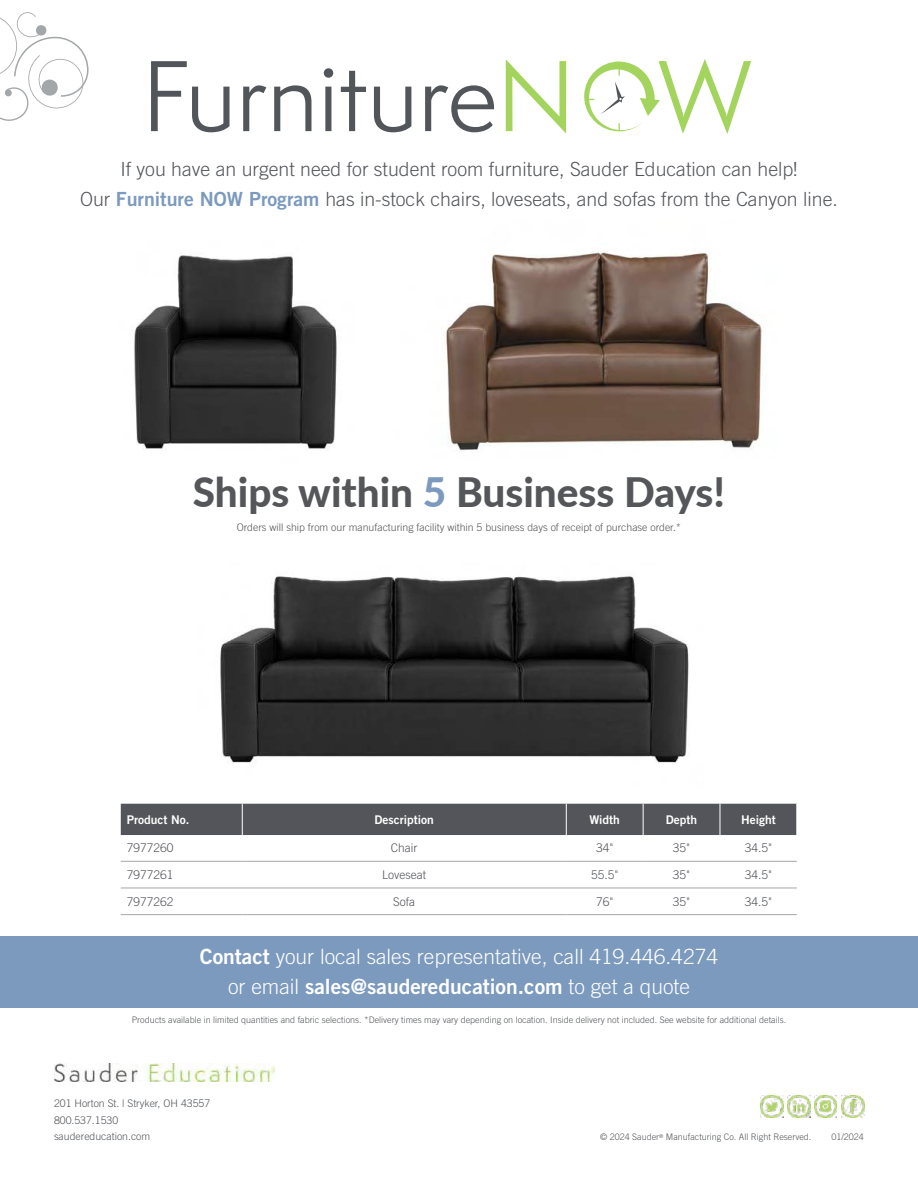
<style>
.page{position:relative;width:918px;height:1188px;background:#fff}
.page>*{position:absolute;margin:0;border:0;box-sizing:border-box;transform-origin:0 0}
.t1{font:800 40.5px "Lato";color:#545659}
.t2{font:300 21px "Trade Gothic LT Std";color:#fff}
.t3{font:21px "Trade Gothic LT Std Bd 2";color:#fff}
.t4{font:300 19.5px/30px "Trade Gothic LT Std";color:#54555a;text-align:center}
.t5{font:300 12px "Trade Gothic LT Std";color:#54555a}
.t6{font:12px "Trade Gothic LT Std Bd 2";color:#fff}
.t7{font:300 10.5px "Trade Gothic LT Std";color:#54555a}
.t8{font:300 10.5px/16.5px "Trade Gothic LT Std";color:#53555a}
.t9{font:300 9px "Trade Gothic LT Std";color:#54555a}
.s1{font-family:"Trade Gothic LT Std Bd 2";font-weight:400;color:#7b9abe}
.s2{color:#7b9abe}
.s3{font-family:"Trade Gothic LT Std Bd 2";font-weight:400}
.s4{font-family:"Trade Gothic LT Std";font-weight:300}
</style>
<div class="page">
<div style="left:0;top:937px;width:918px;height:71px;background:#7b9abe"></div>
<svg style="left:0;top:12px;width:89px;height:109px"></svg>
<img style="left:54px;top:1063px;width:221px;height:19px">
<img style="left:842px;top:1095px;width:22px;height:23px">
<img style="left:814px;top:1095px;width:23px;height:23px">
<img style="left:788px;top:1095px;width:22px;height:23px">
<img style="left:761px;top:1095px;width:22px;height:23px">
<svg style="left:151px;top:61px;width:79px;height:71px"></svg>
<svg style="left:243px;top:85px;width:23px;height:46px"></svg>
<svg style="left:274px;top:85px;width:37px;height:46px"></svg>
<svg style="left:324px;top:68px;width:9px;height:63px"></svg>
<svg style="left:341px;top:71px;width:25px;height:60px"></svg>
<svg style="left:374px;top:87px;width:37px;height:45px"></svg>
<svg style="left:425px;top:85px;width:69px;height:47px"></svg>
<svg style="left:506px;top:59px;width:60px;height:75px"></svg>
<svg style="left:584px;top:59px;width:167px;height:75px"></svg>
<div style="left:121px;top:804px;width:675px;height:31px;background:#54555a"></div>
<hr style="left:121px;top:861px;width:121px;height:1px;background:#a4a7a9">
<hr style="left:242px;top:861px;width:324px;height:1px;background:#a4a7a9">
<hr style="left:566px;top:861px;width:77px;height:1px;background:#a4a7a9">
<hr style="left:643px;top:861px;width:77px;height:1px;background:#a4a7a9">
<hr style="left:720px;top:861px;width:77px;height:1px;background:#a4a7a9">
<hr style="left:121px;top:888px;width:121px;height:1px;background:#a4a7a9">
<hr style="left:242px;top:888px;width:324px;height:1px;background:#a4a7a9">
<hr style="left:566px;top:888px;width:77px;height:1px;background:#a4a7a9">
<hr style="left:643px;top:888px;width:77px;height:1px;background:#a4a7a9">
<hr style="left:720px;top:888px;width:77px;height:1px;background:#a4a7a9">
<hr style="left:121px;top:914px;width:121px;height:1px;background:#a4a7a9">
<hr style="left:242px;top:914px;width:324px;height:1px;background:#a4a7a9">
<hr style="left:566px;top:914px;width:77px;height:1px;background:#a4a7a9">
<hr style="left:643px;top:914px;width:77px;height:1px;background:#a4a7a9">
<hr style="left:720px;top:914px;width:77px;height:1px;background:#a4a7a9">
<hr style="left:242px;top:804px;width:1px;height:31px;background:#fff">
<hr style="left:566px;top:804px;width:1px;height:31px;background:#fff">
<hr style="left:643px;top:804px;width:1px;height:31px;background:#fff">
<hr style="left:720px;top:804px;width:1px;height:31px;background:#fff">
<img style="left:445px;top:251px;width:319px;height:199px">
<img style="left:220px;top:576px;width:469px;height:188px">
<img style="left:134px;top:255px;width:203px;height:196px">
<h3 class="t4" style="left:80px;top:156px;width:759px">If you have an urgent need for student room furniture, Sauder Education can help!<br>Our <span class="s1">Furniture NOW Program</span> has in-stock chairs, loveseats, and sofas from the Canyon line.</h3>
<h1 class="t1" style="left:193px;top:477px;width:534px">Ships within <span class="s2">5</span> Business Days!</h1>
<p class="t7" style="left:237px;top:523px;width:446px">Orders will ship from our manufacturing facility within 5 business days of receipt of purchase order.*</p>
<h3 class="t6" style="left:127px;top:815px;width:64px">Product No.</h3>
<h3 class="t6" style="left:375px;top:815px;width:61px">Description</h3>
<h3 class="t6" style="left:589px;top:815px;width:32px">Width</h3>
<h3 class="t6" style="left:666px;top:815px;width:33px">Depth</h3>
<h3 class="t6" style="left:741px;top:815px;width:36px">Height</h3>
<h3 class="t5" style="left:127px;top:844px;width:48px">7977260</h3>
<h3 class="t5" style="left:391px;top:844px;width:28px">Chair</h3>
<h3 class="t5" style="left:596px;top:844px;width:19px">34"</h3>
<h3 class="t5" style="left:673px;top:844px;width:19px">35"</h3>
<h3 class="t5" style="left:745px;top:844px;width:29px">34.5"</h3>
<h3 class="t5" style="left:127px;top:870px;width:48px">7977261</h3>
<h3 class="t5" style="left:382px;top:870px;width:45px">Loveseat</h3>
<h3 class="t5" style="left:591px;top:870px;width:29px">55.5"</h3>
<h3 class="t5" style="left:673px;top:870px;width:19px">35"</h3>
<h3 class="t5" style="left:745px;top:870px;width:29px">34.5"</h3>
<h3 class="t5" style="left:127px;top:897px;width:48px">7977262</h3>
<h3 class="t5" style="left:393px;top:897px;width:24px">Sofa</h3>
<h3 class="t5" style="left:596px;top:897px;width:19px">76"</h3>
<h3 class="t5" style="left:673px;top:897px;width:19px">35"</h3>
<h3 class="t5" style="left:745px;top:897px;width:29px">34.5"</h3>
<h2 class="t2" style="left:200px;top:949px;width:520px"><span class="s3">Contact</span> your local sales representative, call 419.446.4274</h2>
<h2 class="t3" style="left:228px;top:979px;width:463px"><span class="s4">or email</span> sales@saudereducation.com <span class="s4">to get a quote</span></h2>
<p class="t9" style="left:132px;top:1016px;width:656px">Products available in limited quantities and fabric selections. *Delivery times may vary depending on location. Inside delivery not included. See website for additional details.</p>
<p class="t8" style="left:54px;top:1096px;width:158px">201 Horton St. | Stryker, OH 43557<br>800.537.1530 saudereducation.com</p>
<p class="t9" style="left:600px;top:1134px;width:213px">© 2024 Sauder<sup>®</sup> Manufacturing Co. All Right Reserved.</p>
<p class="t9" style="left:831px;top:1134px;width:34px">01/2024</p>
</div>
